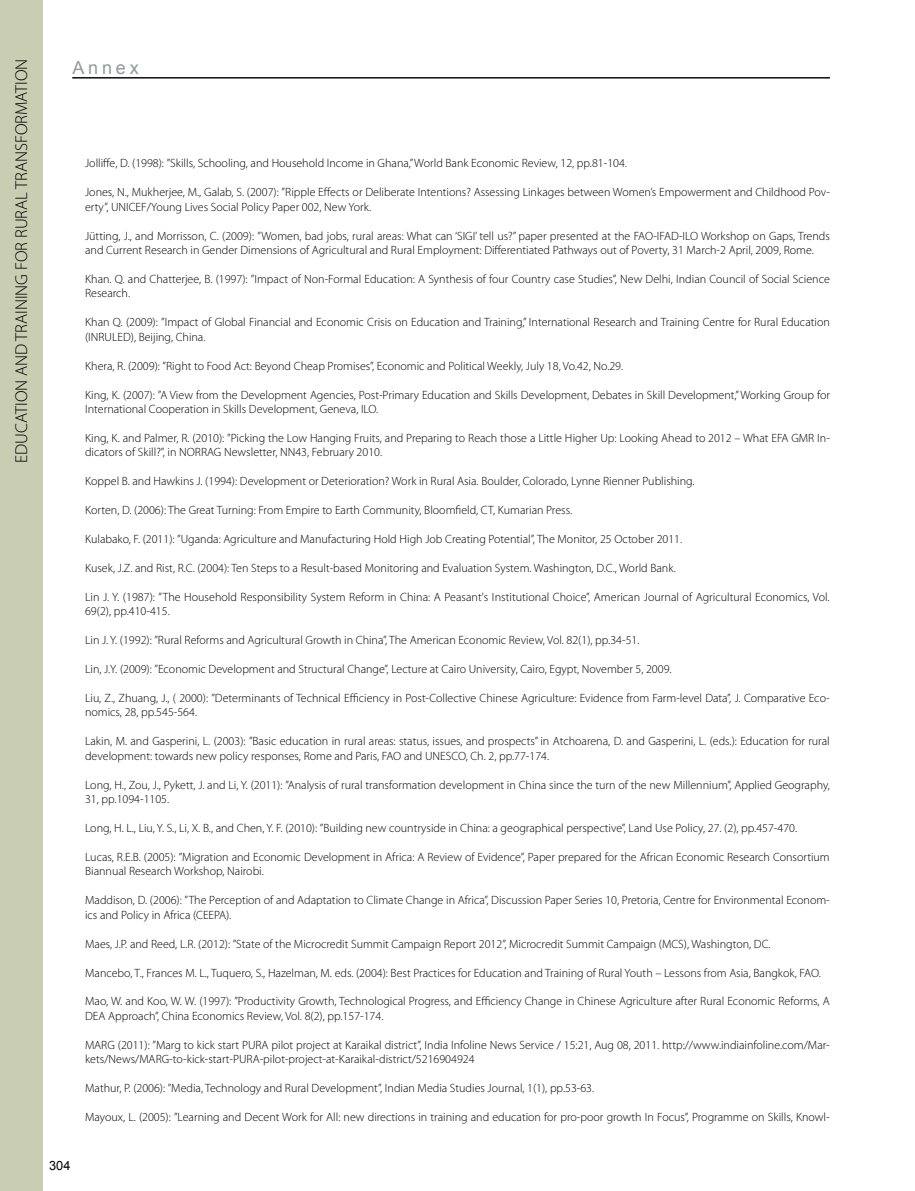
<style>
.page{position:relative;width:915px;height:1191px;background:#fff}
.page>*{position:absolute;margin:0;border:0;box-sizing:border-box;transform-origin:0 0}
.t1{font:18px "Arial";letter-spacing:.21em;color:#929a9f}
.t2{font:300 17.25px "Myriad Pro";color:#000}
.t3{font:12.75px "Arial";color:#000}
.t4{font:300 12px/14.4px "Myriad Pro";color:#000}
</style>
<div class="page">
<div style="left:0;top:0;width:43px;height:1191px;background:#c9ceb2"></div>
<hr style="left:72px;top:78px;width:757px;height:1px;background:#000">
<h2 class="t2" style="left:7px;top:463px;width:406px;rotate:-90deg">EDUCATION AND TRAINING FOR RURAL TRANSFORMATION</h2>
<h1 class="t1" style="left:72px;top:56px;width:68px">Annex</h1>
<h2 class="t2" style="left:12px;top:463px;width:406px;rotate:-90deg">EDUCATION AND TRAINING FOR RURAL TRANSFORMATION</h2>
<p class="t4" style="left:85px;top:156px;width:543px">Jolliffe, D. (1998): ”Skills, Schooling, and Household Income in Ghana,” World Bank Economic Review, 12, pp.81-104.</p>
<p class="t4" style="left:85px;top:185px;width:746px">Jones, N., Mukherjee, M., Galab, S. (2007): ”Ripple Effects or Deliberate Intentions? Assessing Linkages between Women’s Empowerment and Childhood Pov&shy;erty”, UNICEF/Young Lives Social Policy Paper 002, New York.</p>
<p class="t4" style="left:85px;top:229px;width:746px">Jütting, J., and Morrisson, C. (2009): ”Women, bad jobs, rural areas: What can ‘SIGI’ tell us?” paper presented at the FAO-IFAD-ILO Workshop on Gaps, Trends and Current Research in Gender Dimensions of Agricultural and Rural Employment: Differentiated Pathways out of Poverty, 31 March-2 April, 2009, Rome.</p>
<p class="t4" style="left:85px;top:272px;width:746px">Khan. Q. and Chatterjee, B. (1997): ”Impact of Non-Formal Education: A Synthesis of four Country case Studies”, New Delhi, Indian Council of Social Science<br>Research.</p>
<p class="t4" style="left:85px;top:315px;width:746px">Khan Q. (2009): ”Impact of Global Financial and Economic Crisis on Education and Training,” International Research and Training Centre for Rural Education (INRULED), Beijing, China.</p>
<p class="t4" style="left:85px;top:359px;width:539px">Khera, R. (2009): ”Right to Food Act: Beyond Cheap Promises”, Economic and Political Weekly, July 18, Vo.42, No.29.</p>
<p class="t4" style="left:85px;top:387px;width:746px">King, K. (2007): ”A View from the Development Agencies, Post-Primary Education and Skills Development, Debates in Skill Development,” Working Group for<br>International Cooperation in Skills Development, Geneva, ILO.</p>
<p class="t4" style="left:85px;top:431px;width:746px">King, K. and Palmer, R. (2010): ”Picking the Low Hanging Fruits, and Preparing to Reach those a Little Higher Up: Looking Ahead to 2012 – What EFA GMR In&shy;dicators of Skill?”, in NORRAG Newsletter, NN43, February 2010.</p>
<p class="t4" style="left:85px;top:474px;width:611px">Koppel B. and Hawkins J. (1994): Development or Deterioration? Work in Rural Asia. Boulder, Colorado, Lynne Rienner Publishing.</p>
<p class="t4" style="left:85px;top:503px;width:488px">Korten, D. (2006): The Great Turning: From Empire to Earth Community, Bloomfield, CT, Kumarian Press.</p>
<p class="t4" style="left:85px;top:532px;width:598px">Kulabako, F. (2011): ”Uganda: Agriculture and Manufacturing Hold High Job Creating Potential”, The Monitor, 25 October 2011.</p>
<p class="t4" style="left:85px;top:561px;width:592px">Kusek, J.Z. and Rist, R.C. (2004): Ten Steps to a Result-based Monitoring and Evaluation System. Washington, D.C., World Bank.</p>
<p class="t4" style="left:85px;top:590px;width:745px">Lin J. Y. (1987): ”The Household Responsibility System Reform in China: A Peasant's Institutional Choice”, American Journal of Agricultural Economics, Vol.<br>69(2), pp.410-415.</p>
<p class="t4" style="left:85px;top:633px;width:555px">Lin J. Y. (1992): ”Rural Reforms and Agricultural Growth in China”, The American Economic Review, Vol. 82(1), pp.34-51.</p>
<p class="t4" style="left:85px;top:662px;width:588px">Lin, J.Y. (2009): ”Economic Development and Structural Change”, Lecture at Cairo University, Cairo, Egypt, November 5, 2009.</p>
<p class="t4" style="left:85px;top:691px;width:746px">Liu, Z., Zhuang, J., ( 2000): ”Determinants of Technical Efficiency in Post-Collective Chinese Agriculture: Evidence from Farm-level Data”, J. Comparative Eco&shy;nomics, 28, pp.545-564.</p>
<p class="t4" style="left:85px;top:734px;width:746px">Lakin, M. and Gasperini, L. (2003): ”Basic education in rural areas: status, issues, and prospects” in Atchoarena, D. and Gasperini, L. (eds.): Education for rural development: towards new policy responses, Rome and Paris, FAO and UNESCO, Ch. 2, pp.77-174.</p>
<p class="t4" style="left:85px;top:777px;width:746px">Long, H., Zou, J., Pykett, J. and Li, Y. (2011): ”Analysis of rural transformation development in China since the turn of the new Millennium”, Applied Geography,<br>31, pp.1094-1105.</p>
<p class="t4" style="left:85px;top:821px;width:713px">Long, H. L., Liu, Y. S., Li, X. B., and Chen, Y. F. (2010): ”Building new countryside in China: a geographical perspective”, Land Use Policy, 27. (2), pp.457-470.</p>
<p class="t4" style="left:85px;top:850px;width:746px">Lucas, R.E.B. (2005): ”Migration and Economic Development in Africa: A Review of Evidence”, Paper prepared for the African Economic Research Consortium<br>Biannual Research Workshop, Nairobi.</p>
<p class="t4" style="left:85px;top:893px;width:746px">Maddison, D. (2006): ”The Perception of and Adaptation to Climate Change in Africa”, Discussion Paper Series 10, Pretoria, Centre for Environmental Econom&shy;ics and Policy in Africa (CEEPA).</p>
<p class="t4" style="left:85px;top:936px;width:686px">Maes, J.P. and Reed, L.R. (2012): ”State of the Microcredit Summit Campaign Report 2012”, Microcredit Summit Campaign (MCS), Washington, DC.</p>
<p class="t4" style="left:85px;top:965px;width:737px">Mancebo, T., Frances M. L., Tuquero, S., Hazelman, M. eds. (2004): Best Practices for Education and Training of Rural Youth – Lessons from Asia, Bangkok, FAO.</p>
<p class="t4" style="left:85px;top:994px;width:746px">Mao, W. and Koo, W. W. (1997): ”Productivity Growth, Technological Progress, and Efficiency Change in Chinese Agriculture after Rural Economic Reforms, A<br>DEA Approach”, China Economics Review, Vol. 8(2), pp.157-174.</p>
<p class="t4" style="left:85px;top:1037px;width:746px">MARG (2011): ”Marg to kick start PURA pilot project at Karaikal district”, India Infoline News Service / 15:21, Aug 08, 2011. http://www.indiainfoline.com/Mar&shy;kets/News/MARG-to-kick-start-PURA-pilot-project-at-Karaikal-district/5216904924</p>
<p class="t4" style="left:85px;top:1081px;width:510px">Mathur, P. (2006): ”Media, Technology and Rural Development”, Indian Media Studies Journal, 1(1), pp.53-63.</p>
<p class="t4" style="left:85px;top:1110px;width:745px">Mayoux, L. (2005): ”Learning and Decent Work for All: new directions in training and education for pro-poor growth In Focus”, Programme on Skills, Knowl-</p>
<p class="t3" style="left:49px;top:1157px;width:23px">304</p>
</div>
